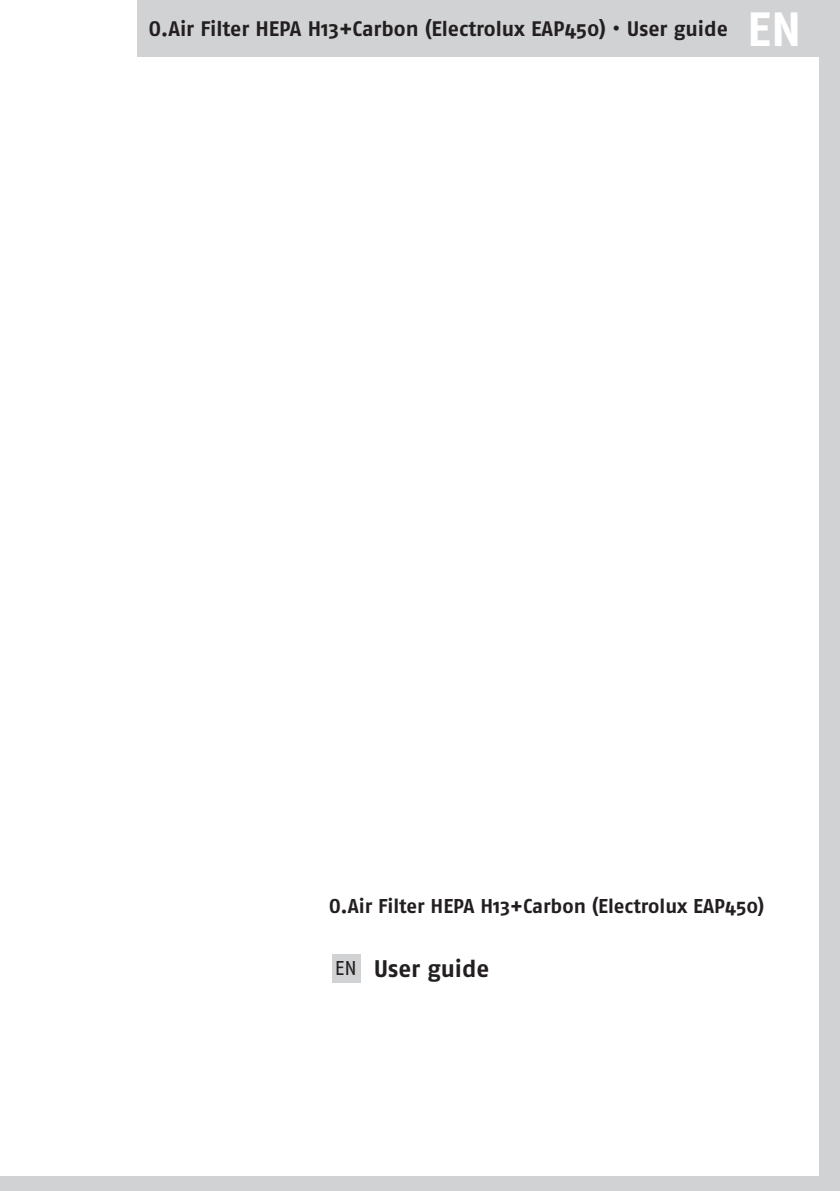
<style>
.page{position:relative;width:840px;height:1191px;background:#fff}
.page>*{position:absolute;margin:0;border:0;box-sizing:border-box;transform-origin:0 0}
.t1{font:700 48px "Fago Pro";color:#fff}
.t2{font:700 24px "Fago Pro";letter-spacing:-.005em;color:#231f20}
.t3{font:700 21px "Fago Pro";color:#231f20}
.t4{font:700 20px "Fago Pro";color:#231f20}
.t5{font:20px "Fago Pro";color:#231f20}
</style>
<div class="page">
<div style="left:819px;top:0;width:20px;height:1191px;background:#d1d2d4"></div>
<div style="left:137px;top:0;width:702px;height:57px;background:#d1d2d4"></div>
<div style="left:0;top:1175px;width:839px;height:16px;background:#d1d2d4"></div>
<div style="left:332px;top:954px;width:28px;height:29px;background:#d1d2d4"></div>
<p class="t3" style="left:149px;top:16px;width:580px">O.Air Filter HEPA H13+Carbon (Electrolux EAP450) • User guide</p>
<p class="t1" style="left:746px;top:0;width:55px">EN</p>
<p class="t4" style="left:329px;top:894px;width:436px">O.Air Filter HEPA H13+Carbon (Electrolux EAP450)</p>
<p class="t5" style="left:334px;top:956px;width:23px">EN</p>
<p class="t2" style="left:373px;top:953px;width:117px">User guide</p>
</div>
